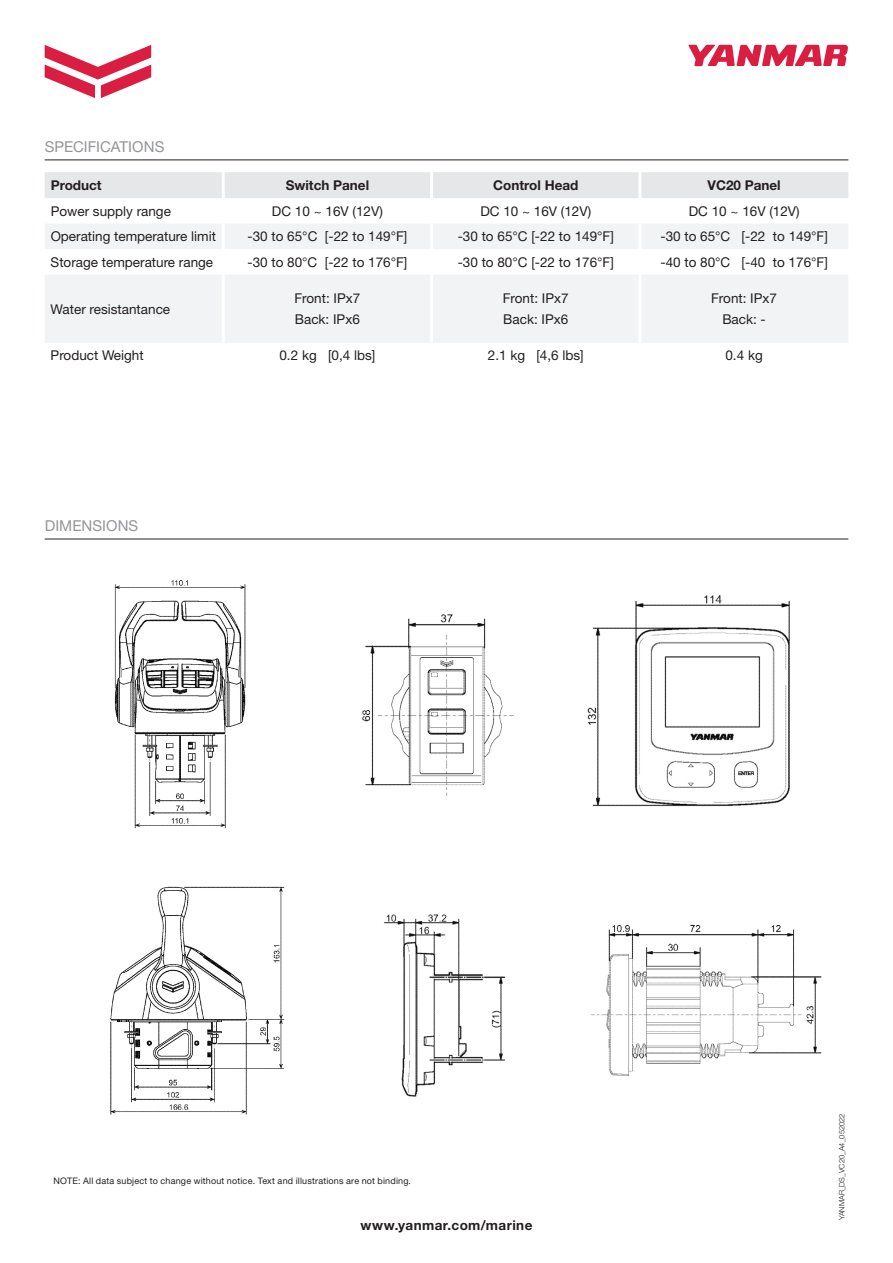
<style>
.page{position:relative;width:893px;height:1263px;background:#fff}
.page>*{position:absolute;margin:0;border:0;box-sizing:border-box;transform-origin:0 0}
.t1{font:15px "Helvetica Neue LT Std";letter-spacing:.005em;color:#939598}
.t2{font:13.5px/21px "Helvetica Neue LT Std";color:#231f20}
.t3{font:700 13.5px "Helvetica Neue LT Std";color:#231f20}
.t4{font:700 13.5px "Helvetica Neue LT Std";letter-spacing:.03em;color:#231f20}
.t5{font:9px "Helvetica Neue LT Std";letter-spacing:.02em;color:#231f20}
.t6{font:300 7.5px "Helvetica Neue LT Std";color:#231f20}
</style>
<div class="page">
<svg style="left:45px;top:45px;width:106px;height:53px"></svg>
<svg style="left:688px;top:45px;width:160px;height:21px"></svg>
<hr style="left:45px;top:160px;width:803px;height:1px;background:#231f20">
<div style="left:45px;top:172px;width:803px;height:26px;background:#e6e7e9"></div>
<svg style="left:45px;top:224px;width:803px;height:119px;fill:#f2f3f4"></svg>
<hr style="left:222px;top:224px;width:3px;height:25px;background:#fff">
<hr style="left:430px;top:224px;width:3px;height:25px;background:#fff">
<hr style="left:638px;top:224px;width:3px;height:25px;background:#fff">
<hr style="left:222px;top:249px;width:3px;height:26px;background:#fff">
<hr style="left:430px;top:249px;width:3px;height:26px;background:#fff">
<hr style="left:638px;top:249px;width:3px;height:26px;background:#fff">
<hr style="left:222px;top:275px;width:3px;height:68px;background:#fff">
<hr style="left:430px;top:275px;width:3px;height:68px;background:#fff">
<hr style="left:638px;top:275px;width:3px;height:68px;background:#fff">
<hr style="left:222px;top:172px;width:3px;height:26px;background:#fff">
<hr style="left:430px;top:172px;width:3px;height:26px;background:#fff">
<hr style="left:638px;top:172px;width:3px;height:26px;background:#fff">
<hr style="left:45px;top:539px;width:803px;height:1px;background:#231f20">
<img style="left:114px;top:579px;width:132px;height:250px">
<img style="left:110px;top:886px;width:175px;height:229px">
<img style="left:587px;top:595px;width:203px;height:212px">
<img style="left:384px;top:914px;width:122px;height:183px">
<img style="left:362px;top:614px;width:152px;height:181px">
<img style="left:591px;top:924px;width:231px;height:152px">
<p class="t1" style="left:45px;top:138px;width:121px">SPECIFICATIONS</p>
<p class="t3" style="left:51px;top:177px;width:53px">Product</p>
<p class="t3" style="left:286px;top:177px;width:85px">Switch Panel</p>
<p class="t3" style="left:493px;top:177px;width:87px">Control Head</p>
<p class="t3" style="left:707px;top:177px;width:75px">VC20 Panel</p>
<p class="t2" style="left:51px;top:200px;width:122px">Power supply range</p>
<p class="t2" style="left:272px;top:200px;width:112px">DC 10 ~ 16V (12V)</p>
<p class="t2" style="left:480px;top:200px;width:112px">DC 10 ~ 16V (12V)</p>
<p class="t2" style="left:689px;top:200px;width:112px">DC 10 ~ 16V (12V)</p>
<p class="t2" style="left:51px;top:226px;width:167px">Operating temperature limit</p>
<p class="t2" style="left:247px;top:226px;width:161px">-30 to 65°C [-22 to 149°F]</p>
<p class="t2" style="left:458px;top:226px;width:158px">-30 to 65°C [-22 to 149°F]</p>
<p class="t2" style="left:660px;top:226px;width:169px">-30 to 65°C [-22 to 149°F]</p>
<p class="t2" style="left:51px;top:251px;width:164px">Storage temperature range</p>
<p class="t2" style="left:247px;top:251px;width:161px">-30 to 80°C [-22 to 176°F]</p>
<p class="t2" style="left:458px;top:251px;width:158px">-30 to 80°C [-22 to 176°F]</p>
<p class="t2" style="left:660px;top:251px;width:169px">-40 to 80°C [-40 to 176°F]</p>
<p class="t2" style="left:51px;top:298px;width:121px">Water resistantance</p>
<p class="t2" style="left:294px;top:288px;width:67px">Front: IPx7<br>Back: IPx6</p>
<p class="t2" style="left:503px;top:288px;width:67px">Front: IPx7<br>Back: IPx6</p>
<p class="t2" style="left:711px;top:288px;width:67px;text-align:center">Front: IPx7<br>Back: -</p>
<p class="t2" style="left:51px;top:345px;width:95px">Product Weight</p>
<p class="t2" style="left:279px;top:345px;width:97px">0.2 kg [0,4 lbs]</p>
<p class="t2" style="left:488px;top:345px;width:97px">2.1 kg [4,6 lbs]</p>
<p class="t2" style="left:725px;top:345px;width:39px">0.4 kg</p>
<p class="t1" style="left:45px;top:517px;width:95px">DIMENSIONS</p>
<p class="t5" style="left:54px;top:1176px;width:359px">NOTE: All data subject to change without notice. Text and illustrations are not binding.</p>
<p class="t4" style="left:360px;top:1217px;width:173px">www.yanmar.com/marine</p>
<p class="t6" style="left:837px;top:1220px;width:108px;rotate:-90deg">YANMAR_DS_VC20_A4_052022</p>
</div>
